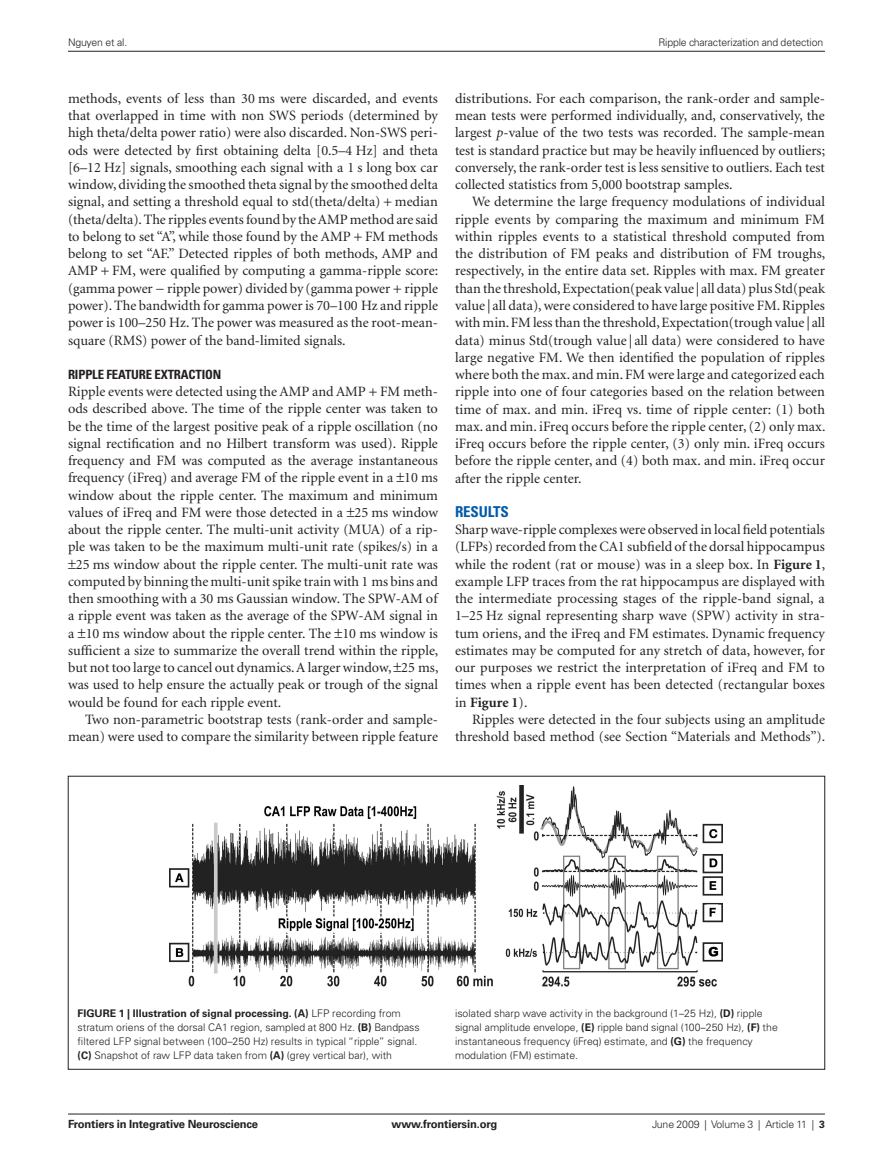
<style>
.page{position:relative;width:893px;height:1170px;background:#fff}
.page>*{position:absolute;margin:0;border:0;box-sizing:border-box;transform-origin:0 0}
.t1{font:700 condensed 15px "Univers";letter-spacing:-.01em;color:#015aaa}
.t2{font:14.25px/17.2px "Minion";color:#231f20;text-align:justify}
.t3{font:700 condensed 12.75px "Univers";letter-spacing:-.01em;color:#231f20}
.t4{font:700 11.25px "Univers";letter-spacing:-.015em;color:#231f20}
.t5{font:300 10.5px/14.2px "Univers";color:#231f20}
.s1{font-style:italic}
.s2{font-weight:700}
</style>
<div class="page">
<hr style="left:68px;top:1113px;width:757px;height:1px;background:#231f20">
<hr style="left:68px;top:51px;width:757px;height:1px;background:#231f20">
<img style="left:170px;top:785px;width:552px;height:200px">
<p class="t5" style="left:68px;top:36px;width:61px">Nguyen et al.</p>
<p class="t5" style="left:658px;top:36px;width:166px">Ripple characterization and detection</p>
<p class="t2" style="left:68px;top:91px;width:372px">methods, events of less than 30 ms were discarded, and events that overlapped in time with non SWS periods (determined by high theta/delta power ratio) were also discarded. Non-SWS peri&shy;ods were detected by first obtaining delta [0.5–4 Hz] and theta [6–12 Hz] signals, smoothing each signal with a 1 s long box car window, dividing the smoothed theta signal by the smoothed delta signal, and setting a threshold equal to std(theta/delta) median (theta/delta). The ripples events found by the AMP method are said to belong to set “A”, while those found by the AMP FM methods belong to set “AF.” Detected ripples of both methods, AMP and AMP FM, were qualified by computing a gamma-ripple score: (gamma power − ripple power) divided by (gamma power ripple power). The bandwidth for gamma power is 70–100 Hz and ripple power is 100–250 Hz. The power was measured as the root-mean&shy;square (RMS) power of the band-limited signals.</p>
<p class="t3" style="left:68px;top:369px;width:155px">RIPPLE FEATURE EXTRACTION</p>
<p class="t2" style="left:68px;top:384px;width:371px">Ripple events were detected using the AMP and AMP FM meth-</p>
<p class="t2" style="left:68px;top:401px;width:371px">ods described above. The time of the ripple center was taken to</p>
<p class="t2" style="left:68px;top:418px;width:371px">be the time of the largest positive peak of a ripple oscillation (no</p>
<p class="t2" style="left:68px;top:436px;width:371px">signal rectification and no Hilbert transform was used). Ripple</p>
<p class="t2" style="left:68px;top:453px;width:371px">frequency and FM was computed as the average instantaneous</p>
<p class="t2" style="left:68px;top:470px;width:371px">frequency (iFreq) and average FM of the ripple event in a 10 ms</p>
<p class="t2" style="left:68px;top:487px;width:371px">window about the ripple center. The maximum and minimum</p>
<p class="t2" style="left:68px;top:505px;width:371px">values of iFreq and FM were those detected in a 25 ms window</p>
<p class="t2" style="left:68px;top:522px;width:371px">about the ripple center. The multi-unit activity (MUA) of a rip-</p>
<p class="t2" style="left:68px;top:539px;width:371px">ple was taken to be the maximum multi-unit rate (spikes/s) in a</p>
<p class="t2" style="left:76px;top:556px;width:364px">25 ms window about the ripple center. The multi-unit rate was</p>
<p class="t2" style="left:68px;top:574px;width:371px">computed by binning the multi-unit spike train with 1 ms bins and</p>
<p class="t2" style="left:68px;top:591px;width:371px">then smoothing with a 30 ms Gaussian window. The SPW-AM of</p>
<p class="t2" style="left:68px;top:608px;width:371px">a ripple event was taken as the average of the SPW-AM signal in</p>
<p class="t2" style="left:68px;top:625px;width:371px">a 10 ms window about the ripple center. The 10 ms window is</p>
<p class="t2" style="left:68px;top:643px;width:372px">sufficient a size to summarize the overall trend within the ripple,</p>
<p class="t2" style="left:68px;top:660px;width:372px">but not too large to cancel out dynamics. A larger window, 25 ms,</p>
<p class="t2" style="left:68px;top:677px;width:371px">was used to help ensure the actually peak or trough of the signal</p>
<p class="t2" style="left:68px;top:694px;width:215px">would be found for each ripple event.</p>
<p class="t2" style="left:85px;top:712px;width:354px">Two non-parametric bootstrap tests (rank-order and sample-</p>
<p class="t2" style="left:68px;top:729px;width:371px">mean) were used to compare the similarity between ripple feature</p>
<p class="t2" style="left:455px;top:91px;width:372px">distributions. For each comparison, the rank-order and sample&shy;mean tests were performed individually, and, conservatively, the largest <span class="s1">p</span>-value of the two tests was recorded. The sample-mean test is standard practice but may be heavily influenced by outliers; conversely, the rank-order test is less sensitive to outliers. Each test collected statistics from 5,000 bootstrap samples.</p>
<p class="t2" style="left:455px;top:194px;width:372px;text-indent:17px">We determine the large frequency modulations of individual ripple events by comparing the maximum and minimum FM within ripples events to a statistical threshold computed from the distribution of FM peaks and distribution of FM troughs, respectively, in the entire data set. Ripples with max. FM greater than the threshold, Expectation(peak value | all data) plus Std(peak value | all data), were considered to have large positive FM. Ripples with min. FM less than the threshold, Expectation(trough value | all data) minus Std(trough value | all data) were considered to have large negative FM. We then identified the population of ripples where both the max. and min. FM were large and categorized each ripple into one of four categories based on the relation between time of max. and min. iFreq vs. time of ripple center: (1) both max. and min. iFreq occurs before the ripple center, (2) only max. iFreq occurs before the ripple center, (3) only min. iFreq occurs before the ripple center, and (4) both max. and min. iFreq occur after the ripple center.</p>
<p class="t1" style="left:455px;top:506px;width:55px">RESULTS</p>
<p class="t2" style="left:455px;top:522px;width:372px">Sharp wave-ripple complexes were observed in local field potentials (LFPs) recorded from the CA1 subfield of the dorsal hippocampus while the rodent (rat or mouse) was in a sleep box. In <span class="s2">Figure 1</span>, example LFP traces from the rat hippocampus are displayed with the intermediate processing stages of the ripple-band signal, a 1–25 Hz signal representing sharp wave (SPW) activity in stra&shy;tum oriens, and the iFreq and FM estimates. Dynamic frequency estimates may be computed for any stretch of data, however, for our purposes we restrict the interpretation of iFreq and FM to times when a ripple event has been detected (rectangular boxes in <span class="s2">Figure 1</span>).</p>
<p class="t2" style="left:455px;top:712px;width:372px;text-align:right">Ripples were detected in the four subjects using an amplitude threshold based method (see Section “Materials and Methods”).</p>
<p class="t5" style="left:78px;top:1006px;width:344px"><span class="s2">FIGURE 1 | Illustration of signal processing. (A)</span> LFP recording from stratum oriens of the dorsal CA1 region, sampled at 800 Hz. <span class="s2">(B)</span> Bandpass filtered LFP signal between (100–250 Hz) results in typical “ripple” signal. <span class="s2">(C)</span> Snapshot of raw LFP data taken from <span class="s2">(A)</span> (grey vertical bar), with</p>
<p class="t5" style="left:455px;top:1006px;width:324px">isolated sharp wave activity in the background (1–25 Hz), <span class="s2">(D)</span> ripple signal amplitude envelope, <span class="s2">(E)</span> ripple band signal (100–250 Hz), <span class="s2">(F)</span> the instantaneous frequency (iFreq) estimate, and <span class="s2">(G)</span> the frequency modulation (FM) estimate.</p>
<p class="t4" style="left:68px;top:1119px;width:192px">Frontiers in Integrative Neuroscience</p>
<p class="t4" style="left:392px;top:1119px;width:107px">www.frontiersin.org</p>
<p class="t5" style="left:652px;top:1117px;width:174px">June 2009 | Volume 3 | Article 11 | <span class="s2">3</span></p>
</div>
